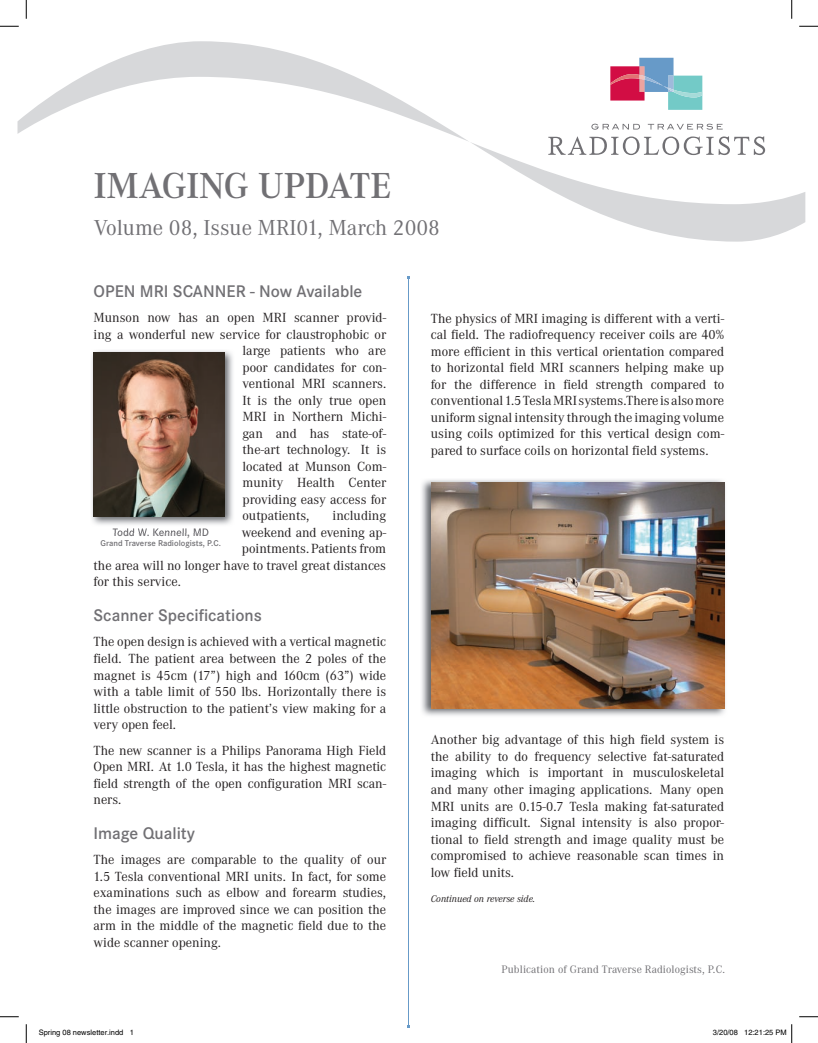
<style>
.page{position:relative;width:818px;height:1043px;background:#fff}
.page>*{position:absolute;margin:0;border:0;box-sizing:border-box;transform-origin:0 0}
.t1{font:600 37.5px "Corporate A";color:#717074}
.t2{font:22.5px "Corporate A";color:#717074}
.t3{font:600 17.5px "Corporate S";color:#717074}
.t4{font:13.75px/16.5px "Corporate A";color:#231f20;text-align:justify}
.t5{font:11.25px "Corporate A";letter-spacing:.01em;color:#717074}
.t6{font:600 11.25px "Corporate S";color:#717074}
.t7{font:italic 10px "Corporate A";color:#231f20}
.t8{font:600 8.75px "Corporate S";color:#717074}
.t9{font:7.5px "Helvetica";color:#000}
</style>
<div class="page">
<hr style="left:408px;top:278px;width:1px;height:748px;background:#679ac8">
<img style="left:91px;top:350px;width:142px;height:182px">
<img style="left:113px;top:528px;width:95px;height:4px">
<img style="left:94px;top:352px;width:130px;height:164px">
<img style="left:421px;top:479px;width:305px;height:237px">
<img style="left:431px;top:482px;width:293px;height:226px">
<svg style="left:18px;top:41px;width:787px;height:201px"></svg>
<svg style="left:0;top:25px;width:19px;height:2px"></svg>
<svg style="left:799px;top:25px;width:19px;height:2px"></svg>
<svg style="left:0;top:1016px;width:19px;height:1px"></svg>
<svg style="left:799px;top:1016px;width:19px;height:1px"></svg>
<svg style="left:25px;top:0;width:2px;height:19px"></svg>
<svg style="left:25px;top:1024px;width:2px;height:18px"></svg>
<svg style="left:791px;top:0;width:1px;height:19px"></svg>
<svg style="left:791px;top:1024px;width:1px;height:18px"></svg>
<h1 class="t1" style="left:94px;top:164px;width:299px">IMAGING UPDATE</h1>
<h2 class="t2" style="left:94px;top:215px;width:348px">Volume 08, Issue MRI01, March 2008</h2>
<p class="t3" style="left:94px;top:281px;width:270px">OPEN MRI SCANNER - Now Available</p>
<p class="t4" style="left:94px;top:310px;width:294px">Munson now has an open MRI scanner provid-</p>
<p class="t4" style="left:94px;top:326px;width:294px">ing a wonderful new service for claustrophobic or</p>
<p class="t4" style="left:242px;top:343px;width:145px">large patients who are</p>
<p class="t4" style="left:242px;top:359px;width:145px">poor candidates for con-</p>
<p class="t4" style="left:242px;top:376px;width:145px">ventional MRI scanners.</p>
<p class="t4" style="left:242px;top:392px;width:145px">It is the only true open</p>
<p class="t4" style="left:242px;top:409px;width:145px">MRI in Northern Michi-</p>
<p class="t4" style="left:242px;top:425px;width:145px">gan and has state-of-</p>
<p class="t4" style="left:242px;top:442px;width:145px">the-art technology. It is</p>
<p class="t4" style="left:242px;top:458px;width:145px">located at Munson Com-</p>
<p class="t4" style="left:242px;top:475px;width:145px">munity Health Center</p>
<p class="t4" style="left:242px;top:491px;width:145px">providing easy access for</p>
<p class="t4" style="left:242px;top:508px;width:68px">outpatients,</p>
<p class="t4" style="left:332px;top:508px;width:55px">including</p>
<p class="t4" style="left:242px;top:524px;width:146px">weekend and evening ap-</p>
<p class="t4" style="left:242px;top:541px;width:146px">pointments. Patients from</p>
<p class="t4" style="left:93px;top:557px;width:294px">the area will no longer have to travel great distances</p>
<p class="t4" style="left:93px;top:574px;width:89px">for this service.</p>
<p class="t3" style="left:94px;top:605px;width:170px">Scanner Specifications</p>
<p class="t4" style="left:94px;top:634px;width:294px">The open design is achieved with a vertical magnetic field. The patient area between the 2 poles of the magnet is 45cm (17”) high and 160cm (63”) wide with a table limit of 550 lbs. Horizontally there is little obstruction to the patient’s view making for a very open feel.</p>
<p class="t4" style="left:94px;top:742px;width:294px">The new scanner is a Philips Panorama High Field Open MRI. At 1.0 Tesla, it has the highest magnetic field strength of the open configuration MRI scan&shy;ners.</p>
<p class="t3" style="left:94px;top:823px;width:103px">Image Quality</p>
<p class="t4" style="left:94px;top:851px;width:294px">The images are comparable to the quality of our 1.5 Tesla conventional MRI units. In fact, for some examinations such as elbow and forearm studies, the images are improved since we can position the arm in the middle of the magnetic field due to the wide scanner opening.</p>
<p class="t6" style="left:112px;top:526px;width:98px">Todd W. Kennell, MD</p>
<p class="t8" style="left:100px;top:538px;width:122px">Grand Traverse Radiologists, P.C.</p>
<p class="t4" style="left:431px;top:310px;width:295px">The physics of MRI imaging is different with a verti&shy;cal field. The radiofrequency receiver coils are 40% more efficient in this vertical orientation compared to horizontal field MRI scanners helping make up for the difference in field strength compared to conventional 1.5 Tesla MRI systems. There is also more uniform signal intensity through the imaging volume using coils optimized for this vertical design com&shy;pared to surface coils on horizontal field systems.</p>
<p class="t4" style="left:431px;top:732px;width:295px">Another big advantage of this high field system is the ability to do frequency selective fat-saturated imaging which is important in musculoskeletal and many other imaging applications. Many open MRI units are 0.15-0.7 Tesla making fat-saturated imaging difficult. Signal intensity is also propor&shy;tional to field strength and image quality must be compromised to achieve reasonable scan times in low field units.</p>
<p class="t7" style="left:431px;top:893px;width:106px">Continued on reverse side.</p>
<p class="t5" style="left:501px;top:963px;width:225px">Publication of Grand Traverse Radiologists, P.C.</p>
<p class="t9" style="left:39px;top:1028px;width:97px">Spring 08 newsletter.indd 1</p>
<p class="t9" style="left:712px;top:1028px;width:75px">3/20/08 12:21:25 PM</p>
</div>
